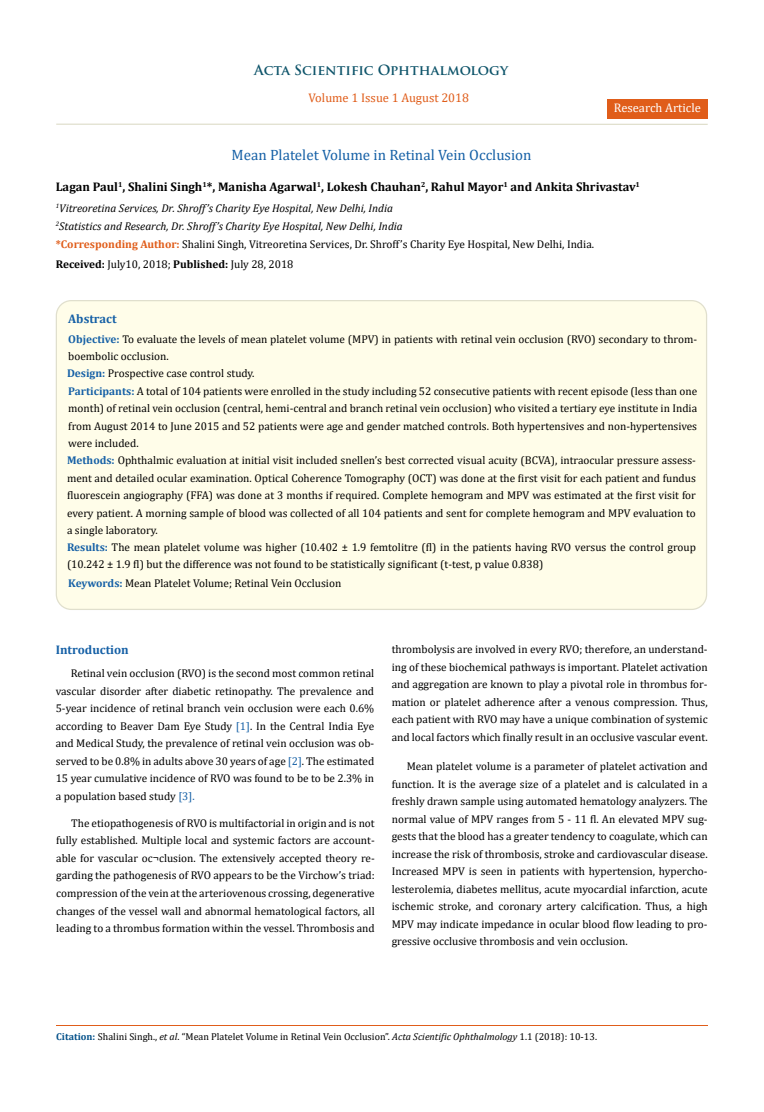
<style>
.page{position:relative;width:764px;height:1112px;background:#fff}
.page>*{position:absolute;margin:0;border:0;box-sizing:border-box;transform-origin:0 0}
.t1{font:15px "Cambria";color:#1560a6}
.t2{font:700 13.75px "Trajan Pro";color:#0e546a}
.t3{font:700 12.5px "Cambria";color:#000}
.t4{font:12.5px "Cambria";color:#e05d1a}
.t5{font:700 12.5px "Cambria";color:#1560a6}
.t6{font:12.5px "Cambria";color:#fff}
.t7{font:11.25px/17.5px "Cambria";color:#000;text-align:justify}
.t8{font:italic 11.25px/17.5px "Cambria";color:#000}
.t9{font:10px "Cambria";color:#000}
.s1{font-weight:700;color:#e05d1a}
.s2{font-weight:700}
.s3{font-weight:700;color:#1560a6}
.s4{color:#1560a6}
.s5{font-weight:700;color:#035089}
.s6{font-style:italic}
</style>
<div class="page">
<div style="left:607px;top:99px;width:100px;height:20px;background:#e05d1a"></div>
<div style="left:56px;top:300px;width:650px;height:309px;background:#fffde9;border-radius:15px"></div>
<hr style="left:56px;top:1025px;width:651px;height:1px;background:#e05d1a">
<hr style="left:56px;top:123px;width:651px;height:2px;background:#e0dfcd">
<p class="t2" style="left:254px;top:62px;width:255px">Acta Scientific Ophthalmology</p>
<p class="t4" style="left:309px;top:91px;width:162px">Volume 1 Issue 1 August 2018</p>
<p class="t6" style="left:614px;top:100px;width:89px">Research Article</p>
<h1 class="t1" style="left:231px;top:146px;width:301px">Mean Platelet Volume in Retinal Vein Occlusion</h1>
<p class="t3" style="left:56px;top:178px;width:586px">Lagan Paul<sup>1</sup>, Shalini Singh<sup>1</sup>*, Manisha Agarwal<sup>1</sup>, Lokesh Chauhan<sup>2</sup>, Rahul Mayor<sup>1</sup> and Ankita Shrivastav<sup>1</sup></p>
<p class="t8" style="left:56px;top:199px;width:349px"><sup>1</sup>Vitreoretina Services, Dr. Shroff’s Charity Eye Hospital, New Delhi, India<br><sup>2</sup>Statistics and Research, Dr. Shroff’s Charity Eye Hospital, New Delhi, India</p>
<p class="t7" style="left:56px;top:234px;width:540px;line-height:20.2px"><span class="s1">*Corresponding Author:</span> Shalini Singh, Vitreoretina Services, Dr. Shroff’s Charity Eye Hospital, New Delhi, India.<br><span class="s2">Received:</span> July10, 2018; <span class="s2">Published:</span> July 28, 2018</p>
<p class="t5" style="left:68px;top:309px;width:50px">Abstract</p>
<p class="t7" style="left:68px;top:330px;width:630px"><span class="s3">Objective:</span> To evaluate the levels of mean platelet volume (MPV) in patients with retinal vein occlusion (RVO) secondary to throm&shy;boembolic occlusion.</p>
<p class="t7" style="left:67px;top:364px;width:631px;text-align:left"><span class="s3">Design:</span> Prospective case control study.<br><span class="s3">Participants:</span> A total of 104 patients were enrolled in the study including 52 consecutive patients with recent episode (less than one month) of retinal vein occlusion (central, hemi-central and branch retinal vein occlusion) who visited a tertiary eye institute in India from August 2014 to June 2015 and 52 patients were age and gender matched controls. Both hypertensives and non-hypertensives were included.</p>
<p class="t7" style="left:67px;top:451px;width:630px"><span class="s3">Methods:</span> Ophthalmic evaluation at initial visit included snellen’s best corrected visual acuity (BCVA), intraocular pressure assess&shy;ment and detailed ocular examination. Optical Coherence Tomography (OCT) was done at the first visit for each patient and fundus fluorescein angiography (FFA) was done at 3 months if required. Complete hemogram and MPV was estimated at the first visit for every patient. A morning sample of blood was collected of all 104 patients and sent for complete hemogram and MPV evaluation to a single laboratory.</p>
<p class="t7" style="left:67px;top:538px;width:630px"><span class="s3">Results:</span> The mean platelet volume was higher (10.402 ± 1.9 femtolitre (fl) in the patients having RVO versus the control group (10.242 ± 1.9 fl) but the difference was not found to be statistically significant (t-test, p value 0.838)</p>
<p class="t7" style="left:68px;top:574px;width:274px"><span class="s3">Keywords:</span> Mean Platelet Volume; Retinal Vein Occlusion</p>
<p class="t5" style="left:56px;top:641px;width:75px">Introduction</p>
<p class="t7" style="left:56px;top:664px;width:320px;text-indent:15px">Retinal vein occlusion (RVO) is the second most common retinal vascular disorder after diabetic retinopathy. The prevalence and 5-year incidence of retinal branch vein occlusion were each 0.6% according to Beaver Dam Eye Study <span class="s4">[1]</span>. In the Central India Eye and Medical Study, the prevalence of retinal vein occlusion was ob&shy;served to be 0.8% in adults above 30 years of age <span class="s4">[2]</span>. The estimated 15 year cumulative incidence of RVO was found to be to be 2.3% in a population based study <span class="s4">[3].</span></p>
<p class="t7" style="left:56px;top:814px;width:320px;text-indent:15px">The etiopathogenesis of RVO is multifactorial in origin and is not fully established. Multiple local and systemic factors are account&shy;able for vascular oc¬clusion. The extensively accepted theory re&shy;garding the pathogenesis of RVO appears to be the Virchow’s triad: compression of the vein at the arteriovenous crossing, degenerative changes of the vessel wall and abnormal hematological factors, all leading to a thrombus formation within the vessel. Thrombosis and</p>
<p class="t7" style="left:392px;top:640px;width:317px">thrombolysis are involved in every RVO; therefore, an understand&shy;ing of these biochemical pathways is important. Platelet activation and aggregation are known to play a pivotal role in thrombus for&shy;mation or platelet adherence after a venous compression. Thus, each patient with RVO may have a unique combination of systemic and local factors which finally result in an occlusive vascular event.</p>
<p class="t7" style="left:392px;top:757px;width:317px;text-indent:15px">Mean platelet volume is a parameter of platelet activation and function. It is the average size of a platelet and is calculated in a freshly drawn sample using automated hematology analyzers. The normal value of MPV ranges from 5 - 11 fl. An elevated MPV sug&shy;gests that the blood has a greater tendency to coagulate, which can increase the risk of thrombosis, stroke and cardiovascular disease.<br>Increased MPV is seen in patients with hypertension, hypercho&shy;lesterolemia, diabetes mellitus, acute myocardial infarction, acute ischemic stroke, and coronary artery calcification. Thus, a high MPV may indicate impedance in ocular blood flow leading to pro&shy;gressive occlusive thrombosis and vein occlusion.</p>
<p class="t9" style="left:56px;top:1030px;width:542px"><span class="s5">Citation:</span> Shalini Singh., <span class="s6">et al</span>. “Mean Platelet Volume in Retinal Vein Occlusion”. <span class="s6">Acta Scientific Ophthalmology</span> 1.1 (2018): 10-13.</p>
</div>
